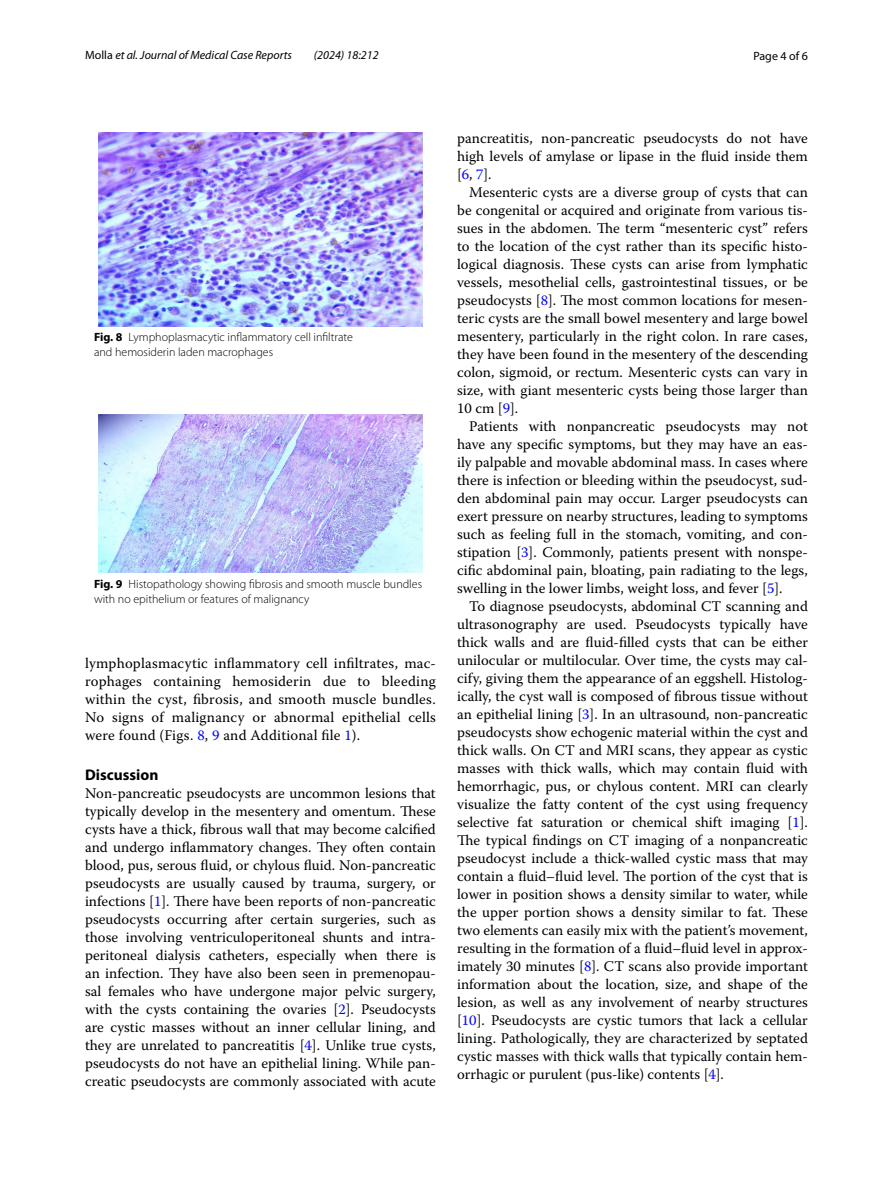
<style>
.page{position:relative;width:893px;height:1187px;background:#fff}
.page>*{position:absolute;margin:0;border:0;box-sizing:border-box;transform-origin:0 0}
.t1{font:700 15.45px "Myriad Pro";color:#000}
.t2{font:14.7px/18px "Warnock Pro";color:#000;text-align:justify}
.t3{font:300 12px/15px "Myriad Pro";color:#000}
.t4{font:italic 12px "Myriad Pro";color:#000}
.t5{font:12px "Myriad Pro";color:#000}
.s1{font-style:normal}
.s2{font-weight:700}
.s3{color:#00f}
</style>
<div class="page">
<img style="left:99px;top:133px;width:323px;height:193px">
<img style="left:99px;top:414px;width:323px;height:158px">
<p class="t4" style="left:85px;top:48px;width:208px"><span class="s1">Molla</span> et al. Journal of Medical Case Reports</p>
<p class="t4" style="left:314px;top:48px;width:66px">(2024) 18:212</p>
<p class="t5" style="left:753px;top:48px;width:56px">Page 4 of 6</p>
<p class="t3" style="left:94px;top:330px;width:260px"><span class="s2">Fig. 8</span> Lymphoplasmacytic inflammatory cell infiltrate and hemosiderin laden macrophages</p>
<p class="t3" style="left:94px;top:576px;width:330px"><span class="s2">Fig. 9</span> Histopathology showing fibrosis and smooth muscle bundles with no epithelium or features of malignancy</p>
<p class="t2" style="left:85px;top:654px;width:352px">lymphoplasmacytic inflammatory cell infiltrates, mac&shy;rophages containing hemosiderin due to bleeding within the cyst, fibrosis, and smooth muscle bundles.<br>No signs of malignancy or abnormal epithelial cells were found (Figs. <span class="s3">8</span>, <span class="s3">9</span> and Additional file <span class="s3">1</span>).</p>
<p class="t1" style="left:85px;top:764px;width:75px">Discussion</p>
<p class="t2" style="left:85px;top:784px;width:352px">Non-pancreatic pseudocysts are uncommon lesions that typically develop in the mesentery and omentum. These cysts have a thick, fibrous wall that may become calcified and undergo inflammatory changes. They often contain blood, pus, serous fluid, or chylous fluid. Non-pancreatic pseudocysts are usually caused by trauma, surgery, or infections [<span class="s3">1</span>]. There have been reports of non-pancreatic pseudocysts occurring after certain surgeries, such as those involving ventriculoperitoneal shunts and intra&shy;peritoneal dialysis catheters, especially when there is an infection. They have also been seen in premenopau&shy;sal females who have undergone major pelvic surgery, with the cysts containing the ovaries [<span class="s3">2</span>]. Pseudocysts are cystic masses without an inner cellular lining, and they are unrelated to pancreatitis [<span class="s3">4</span>]. Unlike true cysts, pseudocysts do not have an epithelial lining. While pan&shy;creatic pseudocysts are commonly associated with acute</p>
<p class="t2" style="left:457px;top:128px;width:352px">pancreatitis, non-pancreatic pseudocysts do not have high levels of amylase or lipase in the fluid inside them [<span class="s3">6</span>, <span class="s3">7</span>].</p>
<p class="t2" style="left:457px;top:182px;width:352px;text-indent:12px">Mesenteric cysts are a diverse group of cysts that can be congenital or acquired and originate from various tis&shy;sues in the abdomen. The term “mesenteric cyst” refers to the location of the cyst rather than its specific histo&shy;logical diagnosis. These cysts can arise from lymphatic vessels, mesothelial cells, gastrointestinal tissues, or be pseudocysts [<span class="s3">8</span>]. The most common locations for mesen&shy;teric cysts are the small bowel mesentery and large bowel mesentery, particularly in the right colon. In rare cases, they have been found in the mesentery of the descending colon, sigmoid, or rectum. Mesenteric cysts can vary in size, with giant mesenteric cysts being those larger than 10 cm [<span class="s3">9</span>].</p>
<p class="t2" style="left:457px;top:416px;width:352px;text-indent:12px">Patients with nonpancreatic pseudocysts may not have any specific symptoms, but they may have an eas&shy;ily palpable and movable abdominal mass. In cases where there is infection or bleeding within the pseudocyst, sud&shy;den abdominal pain may occur. Larger pseudocysts can exert pressure on nearby structures, leading to symptoms such as feeling full in the stomach, vomiting, and con&shy;stipation [<span class="s3">3</span>]. Commonly, patients present with nonspe&shy;cific abdominal pain, bloating, pain radiating to the legs, swelling in the lower limbs, weight loss, and fever [<span class="s3">5</span>].</p>
<p class="t2" style="left:457px;top:596px;width:352px;text-indent:12px">To diagnose pseudocysts, abdominal CT scanning and ultrasonography are used. Pseudocysts typically have thick walls and are fluid-filled cysts that can be either unilocular or multilocular. Over time, the cysts may cal&shy;cify, giving them the appearance of an eggshell. Histolog&shy;ically, the cyst wall is composed of fibrous tissue without an epithelial lining [<span class="s3">3</span>]. In an ultrasound, non-pancreatic pseudocysts show echogenic material within the cyst and thick walls. On CT and MRI scans, they appear as cystic masses with thick walls, which may contain fluid with hemorrhagic, pus, or chylous content. MRI can clearly visualize the fatty content of the cyst using frequency selective fat saturation or chemical shift imaging [<span class="s3">1</span>].<br>The typical findings on CT imaging of a nonpancreatic pseudocyst include a thick-walled cystic mass that may contain a fluid–fluid level. The portion of the cyst that is lower in position shows a density similar to water, while the upper portion shows a density similar to fat. These two elements can easily mix with the patient’s movement, resulting in the formation of a fluid–fluid level in approx&shy;imately 30 minutes [<span class="s3">8</span>]. CT scans also provide important information about the location, size, and shape of the lesion, as well as any involvement of nearby structures [<span class="s3">10</span>]. Pseudocysts are cystic tumors that lack a cellular lining. Pathologically, they are characterized by septated cystic masses with thick walls that typically contain hem&shy;orrhagic or purulent (pus-like) contents [<span class="s3">4</span>].</p>
</div>
